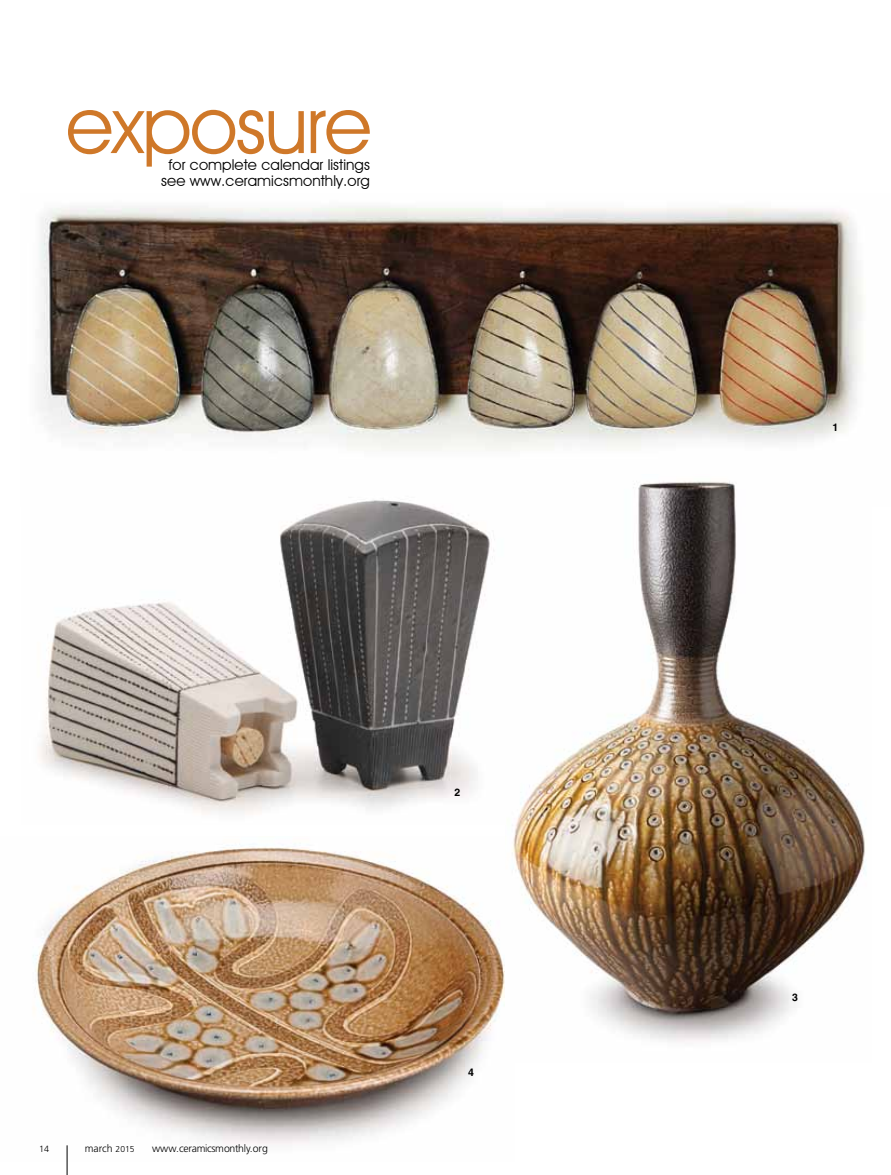
<style>
.page{position:relative;width:891px;height:1175px;background:#fff}
.page>*{position:absolute;margin:0;border:0;box-sizing:border-box;transform-origin:0 0}
.t1{font:78px "Avant Garde IT Cby BT";letter-spacing:-.02em;color:#cf7829}
.t2{font:15px/16.5px "Avant Garde IT Cby BT";letter-spacing:.005em;color:#000;text-align:center}
.t3{font:300 10.5px "Frutiger";letter-spacing:-.025em;color:#000}
.t4{font:700 10.5px "Helvetica";color:#000}
.t5{font:300 9px "Frutiger";color:#000}
.s1{font-size:8.55px}
</style>
<div class="page">
<img style="left:33px;top:844px;width:472px;height:317px">
<img style="left:39px;top:207px;width:824px;height:244px">
<img style="left:512px;top:481px;width:354px;height:561px">
<img style="left:39px;top:500px;width:455px;height:314px">
<svg style="left:67px;top:1145px;width:1px;height:29px"></svg>
<h1 class="t1" style="left:66px;top:78px;width:307px">exposure</h1>
<p class="t2" style="left:161px;top:156px;width:210px">for complete calendar listings see www.ceramicsmonthly.org</p>
<p class="t5" style="left:39px;top:1143px;width:12px">14</p>
<p class="t3" style="left:85px;top:1142px;width:51px">march <span class="s1">2015</span></p>
<p class="t3" style="left:152px;top:1142px;width:117px">www.ceramicsmonthly.org</p>
<p class="t4" style="left:455px;top:786px;width:7px">2</p>
<p class="t4" style="left:468px;top:1065px;width:7px">4</p>
<p class="t4" style="left:832px;top:421px;width:7px">1</p>
<p class="t4" style="left:792px;top:991px;width:7px">3</p>
</div>
